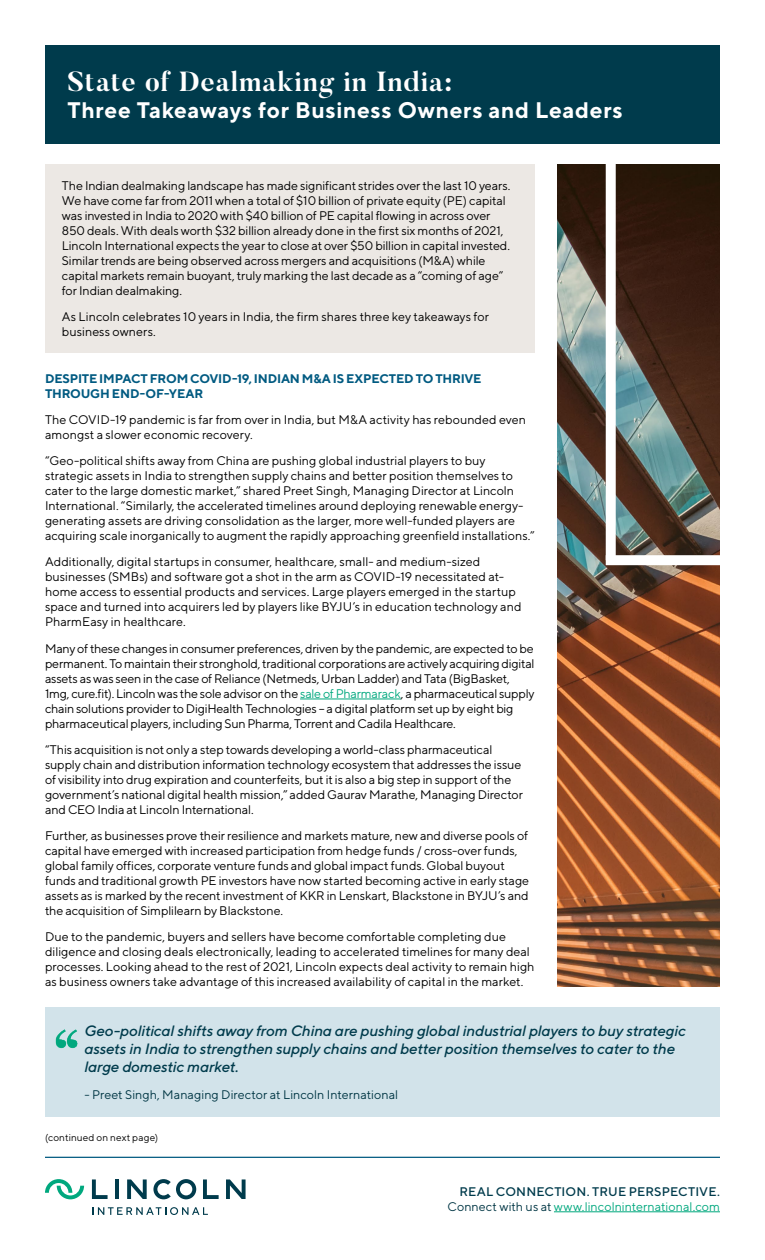
<style>
.page{position:relative;width:765px;height:1260px;background:#fff}
.page>*{position:absolute;margin:0;border:0;box-sizing:border-box;transform-origin:0 0}
.t1{font:700 27.5px "Butler";letter-spacing:.03em;color:#fff}
.t2{font:700 22.5px "TT Norms";letter-spacing:.03em;color:#fff}
.t3{font:italic 500 15px/18px "TT Norms";letter-spacing:-.01em;color:#003b4c}
.t4{font:12.5px/15px "TT Norms";letter-spacing:-.005em;color:#000}
.t5{font:500 12.5px/15px "TT Norms";letter-spacing:.01em;color:#003b4c;text-align:right}
.t6{font:700 12.5px/15px "TT Norms";letter-spacing:-.015em;color:#005a81}
.t7{font:12.5px "TT Norms";color:#003644}
.t8{font:10px "TT Norms";letter-spacing:.015em;color:#000}
.s1{color:#00a87e}
.s2{font-weight:400;color:#003644}
.s3{font-weight:400;color:#00a87e}
</style>
<div class="page">
<hr style="left:115px;top:1179px;width:4px;height:20px;background:#003b4c">
<svg style="left:127px;top:1179px;width:20px;height:20px"></svg>
<svg style="left:92px;top:1179px;width:16px;height:20px"></svg>
<svg style="left:226px;top:1179px;width:20px;height:20px"></svg>
<svg style="left:203px;top:1179px;width:16px;height:20px"></svg>
<svg style="left:153px;top:1179px;width:43px;height:20px"></svg>
<svg style="left:45px;top:1179px;width:39px;height:20px"></svg>
<svg style="left:92px;top:1207px;width:116px;height:8px"></svg>
<hr style="left:554px;top:1211px;width:166px;height:1px;background:#00a87e">
<div style="left:45px;top:164px;width:490px;height:189px;background:#ece8e4"></div>
<hr style="left:45px;top:1157px;width:675px;height:1px;background:#005a81">
<div style="left:45px;top:45px;width:675px;height:98px;background:#003b4c"></div>
<hr style="left:300px;top:699px;width:101px;height:1px;background:#00a87e">
<img style="left:557px;top:164px;width:163px;height:822px">
<div style="left:606px;top:158px;width:10px;height:402px;background:#fff"></div>
<div style="left:606px;top:555px;width:127px;height:10px;background:#fff"></div>
<div style="left:45px;top:1007px;width:675px;height:110px;background:#d2e3ea"></div>
<img style="left:56px;top:1030px;width:21px;height:19px">
<h1 class="t1" style="left:68px;top:64px;width:386px">State of Dealmaking in India:</h1>
<h2 class="t2" style="left:68px;top:96px;width:557px">Three Takeaways for Business Owners and Leaders</h2>
<p class="t4" style="left:62px;top:178px;width:450px">The Indian dealmaking landscape has made significant strides over the last 10 years.<br>We have come far from 2011 when a total of $10 billion of private equity (PE) capital was invested in India to 2020 with $40 billion of PE capital flowing in across over 850 deals. With deals worth $32 billion already done in the first six months of 2021, Lincoln International expects the year to close at over $50 billion in capital invested.<br>Similar trends are being observed across mergers and acquisitions (M&amp;A) while capital markets remain buoyant, truly marking the last decade as a “coming of age” for Indian dealmaking.</p>
<p class="t4" style="left:62px;top:309px;width:429px">As Lincoln celebrates 10 years in India, the firm shares three key takeaways for business owners.</p>
<p class="t6" style="left:45px;top:371px;width:438px">DESPITE IMPACT FROM COVID-19, INDIAN M&amp;A IS EXPECTED TO THRIVE<br>THROUGH END-OF-YEAR</p>
<p class="t4" style="left:45px;top:412px;width:483px">The COVID-19 pandemic is far from over in India, but M&amp;A activity has rebounded even amongst a slower economic recovery.</p>
<p class="t4" style="left:45px;top:453px;width:491px">“Geo-political shifts away from China are pushing global industrial players to buy strategic assets in India to strengthen supply chains and better position themselves to cater to the large domestic market,” shared Preet Singh, Managing Director at Lincoln International. “Similarly, the accelerated timelines around deploying renewable energy&shy;generating assets are driving consolidation as the larger, more well-funded players are acquiring scale inorganically to augment the rapidly approaching greenfield installations.”</p>
<p class="t4" style="left:45px;top:554px;width:478px">Additionally, digital startups in consumer, healthcare, small- and medium-sized businesses (SMBs) and software got a shot in the arm as COVID-19 necessitated at&shy;home access to essential products and services. Large players emerged in the startup space and turned into acquirers led by players like BYJU’s in education technology and PharmEasy in healthcare.</p>
<p class="t4" style="left:45px;top:641px;width:491px">Many of these changes in consumer preferences, driven by the pandemic, are expected to be permanent. To maintain their stronghold, traditional corporations are actively acquiring digital assets as was seen in the case of Reliance (Netmeds, Urban Ladder) and Tata (BigBasket, 1mg, cure.fit). Lincoln was the sole advisor on the <span class="s1">sale of Pharmarack</span>, a pharmaceutical supply chain solutions provider to DigiHealth Technologies – a digital platform set up by eight big pharmaceutical players, including Sun Pharma, Torrent and Cadila Healthcare.</p>
<p class="t4" style="left:45px;top:742px;width:480px">“This acquisition is not only a step towards developing a world-class pharmaceutical supply chain and distribution information technology ecosystem that addresses the issue of visibility into drug expiration and counterfeits, but it is also a big step in support of the government’s national digital health mission,” added Gaurav Marathe, Managing Director and CEO India at Lincoln International.</p>
<p class="t4" style="left:45px;top:828px;width:486px">Further, as businesses prove their resilience and markets mature, new and diverse pools of capital have emerged with increased participation from hedge funds / cross-over funds, global family offices, corporate venture funds and global impact funds. Global buyout funds and traditional growth PE investors have now started becoming active in early stage assets as is marked by the recent investment of KKR in Lenskart, Blackstone in BYJU’s and the acquisition of Simplilearn by Blackstone.</p>
<p class="t4" style="left:45px;top:929px;width:491px">Due to the pandemic, buyers and sellers have become comfortable completing due diligence and closing deals electronically, leading to accelerated timelines for many deal processes. Looking ahead to the rest of 2021, Lincoln expects deal activity to remain high as business owners take advantage of this increased availability of capital in the market.</p>
<p class="t3" style="left:84px;top:1022px;width:603px">Geo-political shifts away from China are pushing global industrial players to buy strategic assets in India to strengthen supply chains and better position themselves to cater to the large domestic market.</p>
<p class="t7" style="left:84px;top:1087px;width:315px">- Preet Singh, Managing Director at Lincoln International</p>
<p class="t8" style="left:45px;top:1131px;width:115px">(continued on next page)</p>
<p class="t5" style="left:447px;top:1183px;width:274px">REAL CONNECTION. TRUE PERSPECTIVE.<br><span class="s2">Connect with us at</span> <span class="s3">www.lincolninternational.com</span></p>
</div>
